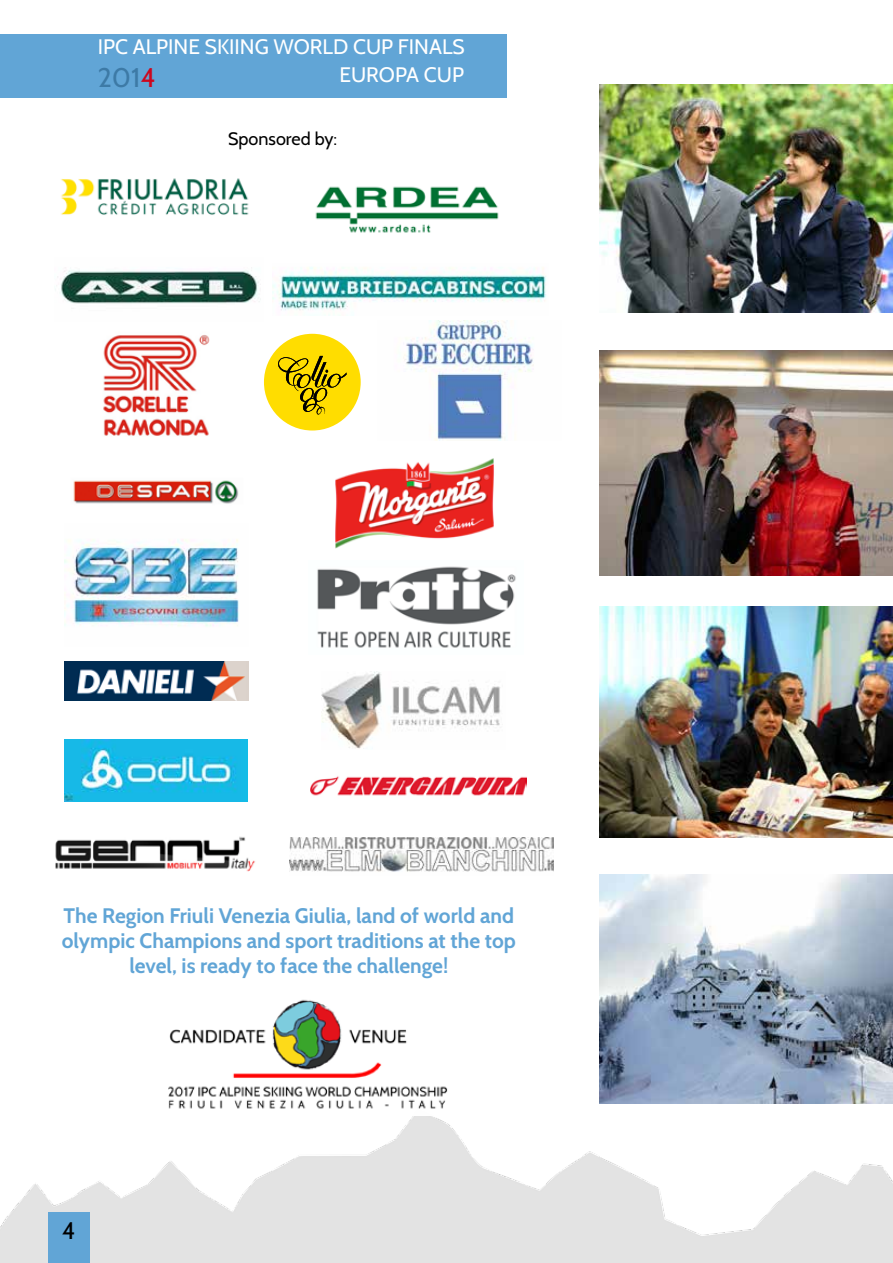
<style>
.page{position:relative;width:893px;height:1263px;background:#fff}
.page>*{position:absolute;margin:0;border:0;box-sizing:border-box;transform-origin:0 0}
.t1{font:27px "Cabin";color:#3d7aa6}
.t2{font:24px "Cabin";color:#000}
.t3{font:700 21px/25.2px "Cabin";color:#61a5d6;text-align:center}
.t4{font:21px "Cabin";color:#fff}
.t5{font:18px "Cabin";color:#000}
.s1{color:#cd071e}
</style>
<div class="page">
<img style="left:0;top:34px;width:893px;height:1229px">
<div style="left:0;top:34px;width:506px;height:64px;background:#61a5d6"></div>
<img style="left:599px;top:85px;width:294px;height:228px">
<img style="left:599px;top:350px;width:294px;height:225px">
<img style="left:599px;top:874px;width:294px;height:230px">
<img style="left:600px;top:607px;width:293px;height:231px">
<div style="left:48px;top:1213px;width:41px;height:50px;background:#61a5d6"></div>
<img style="left:154px;top:990px;width:306px;height:125px">
<img style="left:65px;top:524px;width:183px;height:122px">
<img style="left:65px;top:661px;width:183px;height:40px">
<img style="left:64px;top:740px;width:184px;height:61px">
<img style="left:53px;top:830px;width:209px;height:42px">
<img style="left:311px;top:740px;width:215px;height:76px">
<img style="left:322px;top:442px;width:184px;height:118px">
<img style="left:70px;top:458px;width:178px;height:64px">
<img style="left:99px;top:331px;width:114px;height:105px">
<img style="left:60px;top:161px;width:197px;height:76px">
<img style="left:312px;top:161px;width:197px;height:88px">
<img style="left:54px;top:258px;width:209px;height:63px">
<img style="left:273px;top:264px;width:275px;height:51px">
<img style="left:308px;top:560px;width:216px;height:94px">
<img style="left:378px;top:321px;width:183px;height:119px">
<div style="left:264px;top:334px;width:97px;height:96px;background:#fd0;border-radius:50%"></div>
<svg style="left:277px;top:356px;width:70px;height:61px"></svg>
<img style="left:290px;top:837px;width:264px;height:38px">
<img style="left:321px;top:671px;width:184px;height:78px">
<p class="t4" style="left:98px;top:34px;width:368px">IPC ALPINE SKIING WORLD CUP FINALS</p>
<p class="t1" style="left:98px;top:61px;width:60px">201<span class="s1">4</span></p>
<p class="t4" style="left:339px;top:62px;width:126px">EUROPA CUP</p>
<p class="t5" style="left:228px;top:128px;width:111px">Sponsored by:</p>
<p class="t3" style="left:62px;top:903px;width:456px">The Region Friuli Venezia Giulia, land of world and olympic Champions and sport traditions at the top level, is ready to face the challenge!</p>
<p class="t2" style="left:62px;top:1216px;width:15px">4</p>
</div>
